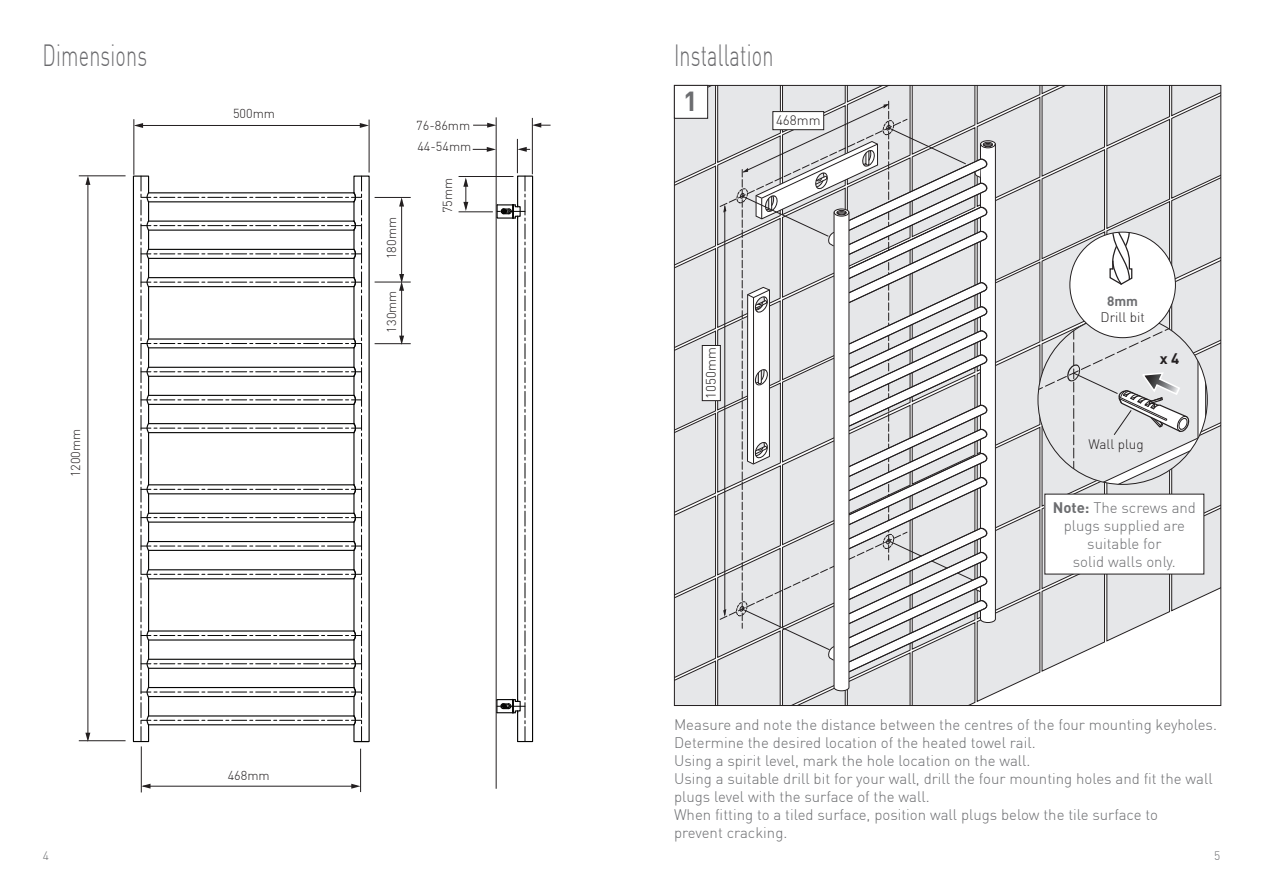
<style>
.page{position:relative;width:1263px;height:893px;background:#fff}
.page>*{position:absolute;margin:0;border:0;box-sizing:border-box;transform-origin:0 0}
.t1{font:300 30px "DIN";letter-spacing:.01em;color:#69696c;scale:.66 1}
.t2{font:700 27px "DIN";color:#6c6d70}
.t3{font:300 15px/18px "DIN";color:#6c6d70}
.t4{font:700 15px "DIN";color:#231f20}
.t5{font:300 13.5px/16.2px "DIN";color:#231f20;text-align:center}
.t6{font:300 12.75px "DIN";color:#231f20}
.t7{font:300 12px "DIN";color:#6c6d70}
.s1{font-weight:700;color:#6c6d70}
.s2{font-weight:700}
</style>
<div class="page">
<svg style="left:497px;top:175px;width:37px;height:568px"></svg>
<svg style="left:132px;top:175px;width:238px;height:568px"></svg>
<hr style="left:148px;top:433px;width:1px;height:52px;background:#050504">
<hr style="left:353px;top:433px;width:2px;height:52px;background:#050504">
<hr style="left:148px;top:579px;width:1px;height:52px;background:#050504">
<hr style="left:353px;top:579px;width:2px;height:52px;background:#050504">
<hr style="left:496px;top:117px;width:1px;height:672px;background:#231f20">
<hr style="left:459px;top:176px;width:54px;height:1px;background:#231f20">
<hr style="left:459px;top:212px;width:34px;height:1px;background:#231f20">
<svg style="left:463px;top:178px;width:5px;height:33px"></svg>
<hr style="left:532px;top:118px;width:1px;height:56px;background:#231f20">
<svg style="left:473px;top:123px;width:23px;height:5px"></svg>
<svg style="left:532px;top:123px;width:18px;height:5px"></svg>
<hr style="left:517px;top:139px;width:1px;height:34px;background:#231f20">
<hr style="left:141px;top:746px;width:1px;height:46px;background:#231f20">
<hr style="left:360px;top:749px;width:1px;height:43px;background:#231f20">
<hr style="left:143px;top:786px;width:214px;height:1px;background:#231f20">
<svg style="left:351px;top:784px;width:9px;height:5px"></svg>
<svg style="left:141px;top:784px;width:10px;height:5px"></svg>
<hr style="left:134px;top:119px;width:1px;height:56px;background:#231f20">
<hr style="left:369px;top:120px;width:1px;height:53px;background:#231f20">
<hr style="left:136px;top:125px;width:229px;height:1px;background:#231f20">
<svg style="left:360px;top:123px;width:9px;height:5px"></svg>
<svg style="left:134px;top:123px;width:9px;height:5px"></svg>
<hr style="left:79px;top:176px;width:47px;height:1px;background:#231f20">
<hr style="left:79px;top:740px;width:47px;height:1px;background:#231f20">
<hr style="left:88px;top:178px;width:1px;height:561px;background:#231f20">
<svg style="left:85px;top:733px;width:5px;height:9px"></svg>
<svg style="left:85px;top:176px;width:5px;height:9px"></svg>
<hr style="left:375px;top:197px;width:36px;height:1px;background:#231f20">
<hr style="left:375px;top:282px;width:36px;height:1px;background:#231f20">
<hr style="left:401px;top:200px;width:1px;height:80px;background:#231f20">
<svg style="left:399px;top:198px;width:5px;height:9px"></svg>
<hr style="left:375px;top:343px;width:36px;height:1px;background:#231f20">
<hr style="left:401px;top:284px;width:1px;height:58px;background:#231f20">
<svg style="left:399px;top:336px;width:5px;height:9px"></svg>
<svg style="left:399px;top:274px;width:5px;height:17px"></svg>
<svg style="left:473px;top:147px;width:23px;height:5px"></svg>
<svg style="left:517px;top:147px;width:13px;height:5px"></svg>
<svg style="left:674px;top:85px;width:547px;height:620px"></svg>
<p class="t1" style="left:43px;top:37px;width:160px">Dimensions</p>
<p class="t1" style="left:674px;top:37px;width:152px">Installation</p>
<p class="t2" style="left:683px;top:84px;width:16px">1</p>
<p class="t6" style="left:233px;top:106px;width:44px">500mm</p>
<p class="t5" style="left:776px;top:112px;width:46px">468mm</p>
<p class="t6" style="left:416px;top:118px;width:56px">76-86mm</p>
<p class="t6" style="left:417px;top:139px;width:56px">44-54mm</p>
<p class="t6" style="left:68px;top:477px;width:50px;rotate:-90deg">1200mm</p>
<p class="t6" style="left:384px;top:259px;width:44px;rotate:-90deg">180mm</p>
<p class="t6" style="left:384px;top:332px;width:44px;rotate:-90deg">130mm</p>
<p class="t6" style="left:440px;top:213px;width:37px;rotate:-90deg">75mm</p>
<p class="t6" style="left:228px;top:767px;width:44px">468mm</p>
<p class="t5" style="left:1100px;top:293px;width:46px"><span class="s1">8mm<br></span>Drill bit</p>
<p class="t5" style="left:703px;top:399px;width:53px;rotate:-90deg">1050mm</p>
<p class="t4" style="left:1160px;top:348px;width:21px">x 4</p>
<p class="t5" style="left:1089px;top:436px;width:57px">Wall plug</p>
<p class="t3" style="left:1053px;top:498px;width:145px;text-align:center"><span class="s2">Note:</span> The screws and plugs supplied are suitable for<br>solid walls only.</p>
<p class="t3" style="left:674px;top:716px;width:544px">Measure and note the distance between the centres of the four mounting keyholes.<br>Determine the desired location of the heated towel rail.<br>Using a spirit level, mark the hole location on the wall.<br>Using a suitable drill bit for your wall, drill the four mounting holes and fit the wall plugs level with the surface of the wall.<br>When fitting to a tiled surface, position wall plugs below the tile surface to<br>prevent cracking.</p>
<p class="t7" style="left:43px;top:848px;width:8px">4</p>
<p class="t7" style="left:1214px;top:848px;width:8px">5</p>
</div>
